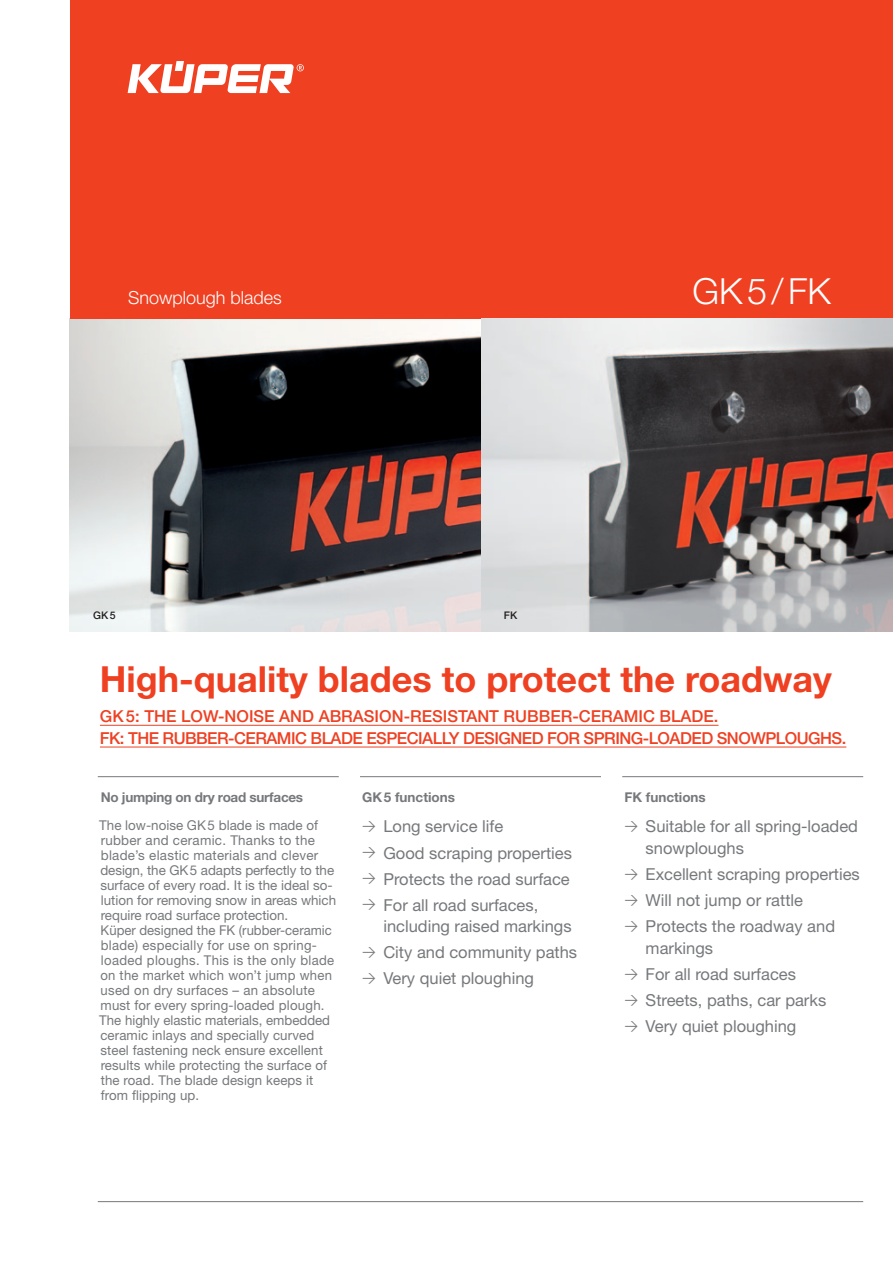
<style>
.page{position:relative;width:893px;height:1263px;background:#fff}
.page>*{position:absolute;margin:0;border:0;box-sizing:border-box;transform-origin:0 0}
.t1{font:700 36px "Helvetica Neue LT";color:#ef4022}
.t2{font:300 36px "Helvetica Neue LT";color:#fff}
.t3{font:300 18px "Helvetica Neue LT";color:#fff}
.t4{font:16.5px/26px "Helvetica Neue LT";color:#76787b}
.t5{font:500 16.5px/21.8px "Helvetica Neue LT";letter-spacing:-.03em;color:#ef4022}
.t6{font:13.5px/15px "Helvetica Neue LT";letter-spacing:.01em;color:#76787b}
.t7{font:700 13.5px "Helvetica Neue LT";letter-spacing:-.02em;color:#76787b}
.t8{font:700 13.5px "Helvetica Neue LT";color:#76787b}
.t9{font:500 10.5px "Helvetica Neue LT";color:#231f20}
.s1{font-family:"DIN";font-size:13.5px}
</style>
<div class="page">
<img style="left:70px;top:319px;width:823px;height:312px">
<div style="left:70px;top:0;width:823px;height:319px;background:#ef4022"></div>
<svg style="left:128px;top:61px;width:176px;height:32px"></svg>
<hr style="left:98px;top:1201px;width:765px;height:1px;background:#76787b">
<hr style="left:622px;top:776px;width:241px;height:1px;background:#76787b">
<hr style="left:360px;top:776px;width:241px;height:1px;background:#76787b">
<hr style="left:98px;top:776px;width:241px;height:1px;background:#76787b">
<hr style="left:100px;top:725px;width:618px;height:1px;background:#ef4022">
<hr style="left:100px;top:747px;width:746px;height:1px;background:#ef4022">
<h2 class="t3" style="left:128px;top:286px;width:155px">Snowplough blades</h2>
<p class="t9" style="left:93px;top:609px;width:24px">GK5</p>
<p class="t9" style="left:504px;top:609px;width:15px">FK</p>
<h1 class="t2" style="left:692px;top:269px;width:140px">GK5/FK</h1>
<h1 class="t1" style="left:100px;top:657px;width:733px">High-quality blades to protect the roadway</h1>
<p class="t5" style="left:100px;top:705px;width:748px">GK5: THE LOW-NOISE AND ABRASION-RESISTANT RUBBER-CERAMIC BLADE.<br>FK: THE RUBBER-CERAMIC BLADE ESPECIALLY DESIGNED FOR SPRING-LOADED SNOWPLOUGHS.</p>
<p class="t7" style="left:101px;top:789px;width:204px">No jumping on dry road surfaces</p>
<p class="t6" style="left:99px;top:817px;width:238px">The low-noise GK5 blade is made of rubber and ceramic. Thanks to the blade’s elastic materials and clever design, the GK5 adapts perfectly to the surface of every road. It is the ideal so&shy;lution for removing snow in areas which require road surface protection.<br>Küper designed the FK (rubber-ceramic blade) especially for use on spring&shy;loaded ploughs. This is the only blade on the market which won’t jump when used on dry surfaces – an absolute must for every spring-loaded plough.<br>The highly elastic materials, embedded ceramic inlays and specially curved steel fastening neck ensure excellent results while protecting the surface of the road. The blade design keeps it from flipping up.</p>
<p class="t8" style="left:362px;top:789px;width:94px">GK5 functions</p>
<p class="t4" style="left:362px;top:813px;width:211px"><span class="s1">&gt;</span> Long service life<br><span class="s1">&gt;</span> Good scraping properties <span class="s1">&gt;</span> Protects the road surface <span class="s1">&gt;</span> For all road surfaces,</p>
<p class="t4" style="left:362px;top:913px;width:217px;text-indent:21px">including raised markings <span class="s1">&gt;</span> City and community paths <span class="s1">&gt;</span> Very quiet ploughing</p>
<p class="t8" style="left:624px;top:789px;width:83px">FK functions</p>
<p class="t4" style="left:646px;top:815px;width:214px;line-height:21.8px;text-indent:-21px"><span class="s1">&gt;</span> Suitable for all spring-loaded snowploughs</p>
<p class="t4" style="left:624px;top:861px;width:237px"><span class="s1">&gt;</span> Excellent scraping properties <span class="s1">&gt;</span> Will not jump or rattle<br><span class="s1">&gt;</span> Protects the roadway and</p>
<p class="t4" style="left:624px;top:935px;width:203px;text-indent:21px">markings<br><span class="s1">&gt;</span> For all road surfaces<br><span class="s1">&gt;</span> Streets, paths, car parks <span class="s1">&gt;</span> Very quiet ploughing</p>
</div>
